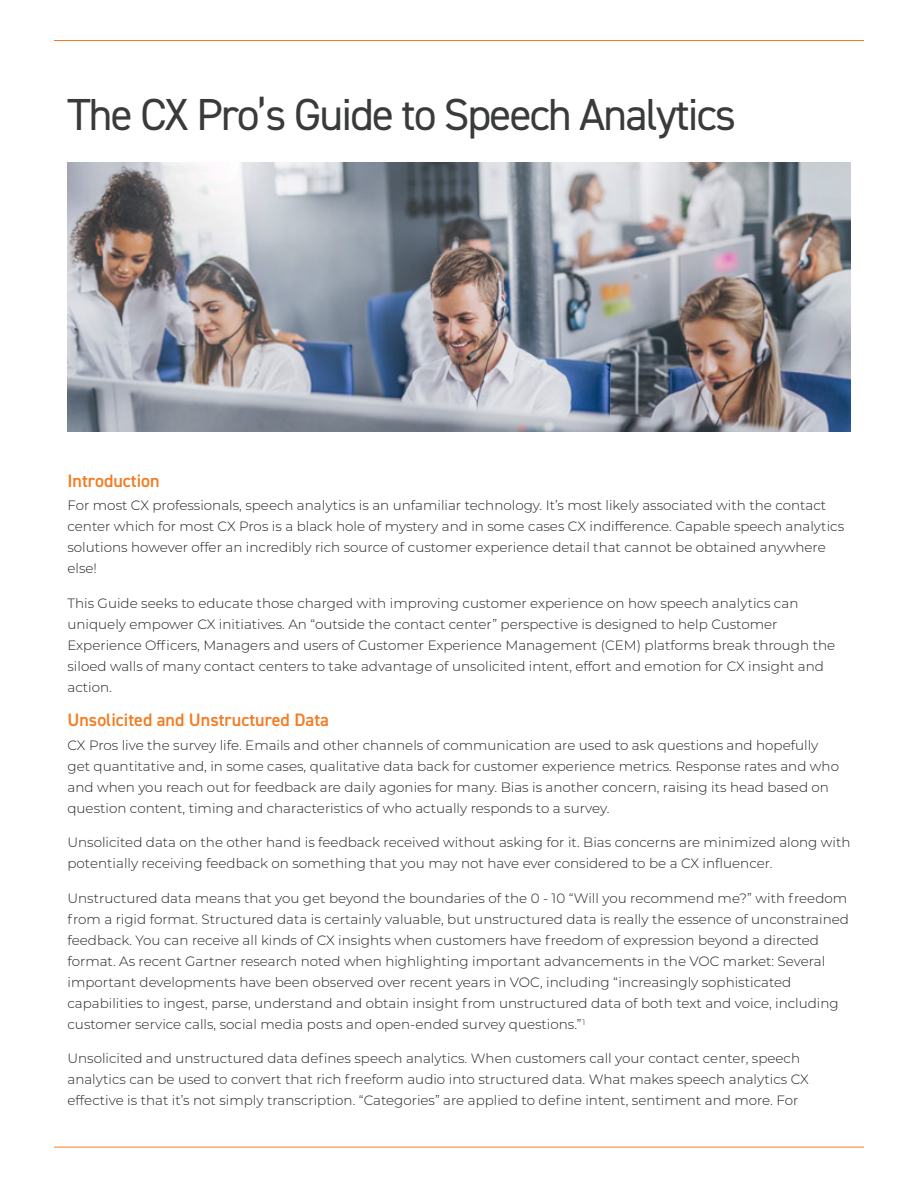
<style>
.page{position:relative;width:918px;height:1188px;background:#fff}
.page>*{position:absolute;margin:0;border:0;box-sizing:border-box;transform-origin:0 0}
.Title_Line_1_Gray{font:45px "DIN2014";letter-spacing:-.04em;color:#393b3a}
.Subhead_Orange{font:600 18px "DIN2014";color:#f47b21}
.Body{font:300 13.5px/21px "Montserrat";color:#231f20}
</style>
<div class="page">
<hr style="left:54px;top:40px;width:810px;height:1px;background:#f47b21">
<hr style="left:54px;top:1147px;width:810px;height:1px;background:#f47b21">
<img style="left:68px;top:162px;width:782px;height:270px">
<p class="Title_Line_1_Gray" style="left:68px;top:85px;width:670px">The CX Pro’s Guide to Speech Analytics</p>
<p class="Subhead_Orange" style="left:68px;top:468px;width:94px">Introduction</p>
<p class="Body" style="left:68px;top:495px;width:778px">For most CX professionals, speech analytics is an unfamiliar technology. It’s most likely associated with the contact center which for most CX Pros is a black hole of mystery and in some cases CX indifference. Capable speech analytics solutions however offer an incredibly rich source of customer experience detail that cannot be obtained anywhere else!</p>
<p class="Body" style="left:68px;top:592px;width:769px">This Guide seeks to educate those charged with improving customer experience on how speech analytics can uniquely empower CX initiatives. An “outside the contact center” perspective is designed to help Customer Experience Officers, Managers and users of Customer Experience Management (CEM) platforms break through the siloed walls of many contact centers to take advantage of unsolicited intent, effort and emotion for CX insight and action.</p>
<p class="Subhead_Orange" style="left:68px;top:708px;width:263px">Unsolicited and Unstructured Data</p>
<p class="Body" style="left:68px;top:734px;width:773px">CX Pros live the survey life. Emails and other channels of communication are used to ask questions and hopefully get quantitative and, in some cases, qualitative data back for customer experience metrics. Response rates and who and when you reach out for feedback are daily agonies for many. Bias is another concern, raising its head based on question content, timing and characteristics of who actually responds to a survey.</p>
<p class="Body" style="left:68px;top:832px;width:785px">Unsolicited data on the other hand is feedback received without asking for it. Bias concerns are minimized along with potentially receiving feedback on something that you may not have ever considered to be a CX influencer.</p>
<p class="Body" style="left:68px;top:887px;width:783px">Unstructured data means that you get beyond the boundaries of the 0 - 10 “Will you recommend me?” with freedom from a rigid format. Structured data is certainly valuable, but unstructured data is really the essence of unconstrained feedback. You can receive all kinds of CX insights when customers have freedom of expression beyond a directed format. As recent Gartner research noted when highlighting important advancements in the VOC market: Several important developments have been observed over recent years in VOC, including “increasingly sophisticated capabilities to ingest, parse, understand and obtain insight from unstructured data of both text and voice, including customer service calls, social media posts and open-ended survey questions.”<sup>1</sup></p>
<p class="Body" style="left:68px;top:1048px;width:743px">Unsolicited and unstructured data defines speech analytics. When customers call your contact center, speech analytics can be used to convert that rich freeform audio into structured data. What makes speech analytics CX effective is that it’s not simply transcription. “Categories” are applied to define intent, sentiment and more. For</p>
</div>
